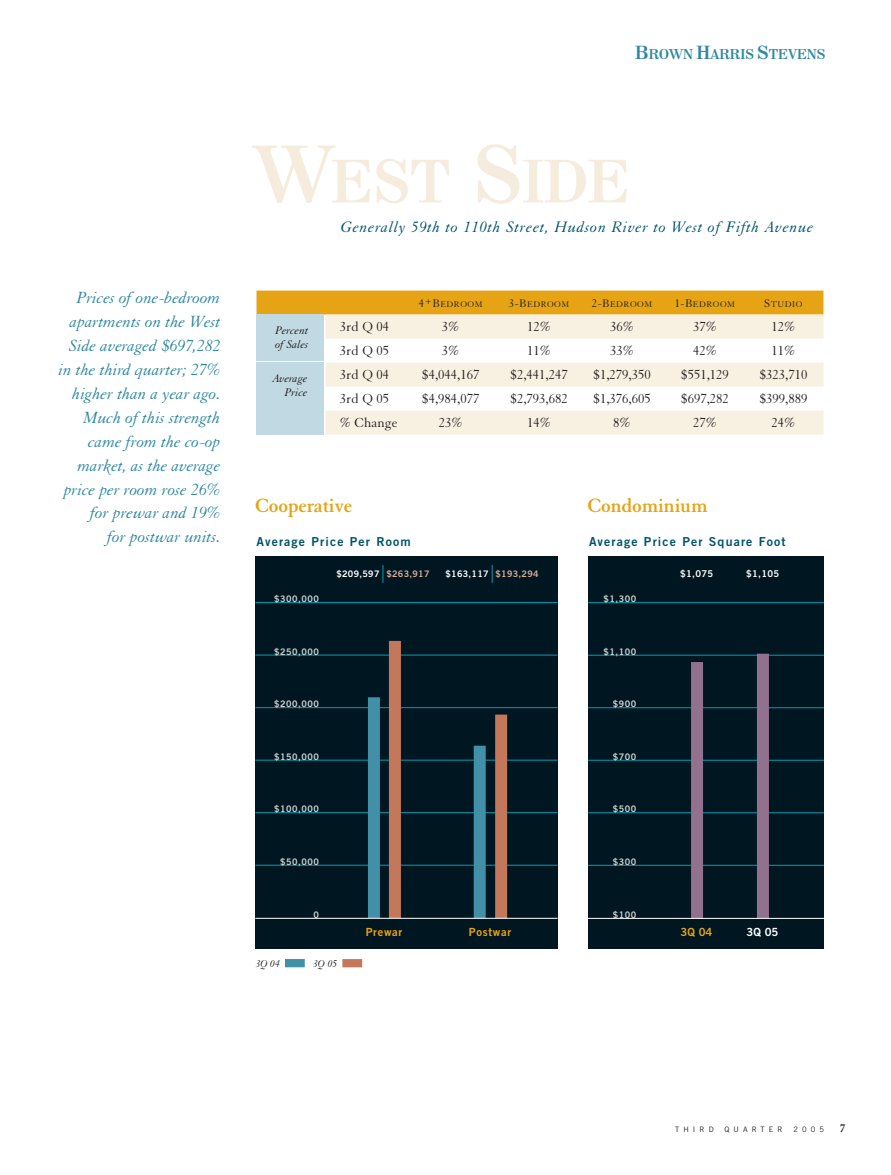
<style>
.page{position:relative;width:891px;height:1175px;background:#fff}
.page>*{position:absolute;margin:0;border:0;box-sizing:border-box;transform-origin:0 0}
.t1{font:700 60.75px "Century 725 BT";color:#f5ecdd}
.t2{font:700 21px "Granjon";letter-spacing:-.01em;color:#e6a414}
.t3{font:italic 17.7px/23.9px "Granjon";color:#2f88a0;text-align:right}
.t4{font:italic 16.5px "Granjon";letter-spacing:.045em;color:#00546d}
.t5{font:14.25px "Granjon";color:#231f20}
.t6{font:700 14.1px "Century 725 BT";letter-spacing:-.005em;color:#2f88a0}
.t7{font:12.3px "Trade Gothic Bold Two";letter-spacing:.09em;color:#00546d}
.t8{font:italic 12px/14.2px "Granjon";color:#231f20}
.t9{font:700 12px "Granjon";color:#231f20}
.t10{font:11.25px "Trade Gothic Bold Two";letter-spacing:.06em;color:#e6a414}
.t11{font:11.25px "Trade Gothic Bold Two";color:#fff}
.t12{font:italic 10.8px "Granjon";color:#231f20}
.t13{font:9.3px "Trade Gothic Bold Two";letter-spacing:.03em;color:#fff}
.t14{font:9px "Trade Gothic Bold Two";letter-spacing:.06em;color:#d1d3d4}
.t15{font:9px "Granjon";letter-spacing:.06em;color:#231f20}
.t16{font:9px "Trade Gothic Bold Two";letter-spacing:.03em;color:#fff}
.t17{font:7.5px "Trade Gothic";letter-spacing:.55em;color:#231f20}
.s1{font-size:18.9px}
.s2{font-family:"Minion"}
.s3{font-size:81px}
.s4{font-size:12px}
.s5{color:#ddac97}
</style>
<div class="page">
<div style="left:255px;top:556px;width:303px;height:392px;background:#001722"></div>
<hr style="left:255px;top:602px;width:303px;height:1px;background:#009db3">
<hr style="left:255px;top:655px;width:303px;height:1px;background:#009db3">
<hr style="left:255px;top:707px;width:303px;height:1px;background:#009db3">
<hr style="left:255px;top:760px;width:303px;height:1px;background:#009db3">
<hr style="left:255px;top:812px;width:303px;height:1px;background:#009db3">
<hr style="left:255px;top:865px;width:303px;height:1px;background:#009db3">
<div style="left:368px;top:697px;width:12px;height:221px;background:#4190a7"></div>
<div style="left:474px;top:745px;width:12px;height:173px;background:#4190a7"></div>
<div style="left:389px;top:641px;width:12px;height:277px;background:#c3785c"></div>
<div style="left:495px;top:714px;width:12px;height:204px;background:#c3785c"></div>
<hr style="left:255px;top:918px;width:303px;height:1px;background:#fff">
<svg style="left:383px;top:565px;width:1px;height:18px"></svg>
<svg style="left:492px;top:565px;width:1px;height:18px"></svg>
<div style="left:588px;top:556px;width:236px;height:392px;background:#001722"></div>
<hr style="left:588px;top:602px;width:236px;height:1px;background:#009db3">
<hr style="left:588px;top:655px;width:236px;height:1px;background:#009db3">
<hr style="left:588px;top:707px;width:236px;height:1px;background:#009db3">
<hr style="left:588px;top:760px;width:236px;height:1px;background:#009db3">
<hr style="left:588px;top:812px;width:236px;height:1px;background:#009db3">
<hr style="left:588px;top:865px;width:236px;height:1px;background:#009db3">
<div style="left:691px;top:662px;width:12px;height:256px;background:#92718f"></div>
<div style="left:757px;top:653px;width:12px;height:265px;background:#92718f"></div>
<hr style="left:588px;top:918px;width:237px;height:1px;background:#fff">
<div style="left:285px;top:959px;width:20px;height:8px;background:#4190a7"></div>
<div style="left:342px;top:959px;width:20px;height:8px;background:#c3785c"></div>
<div style="left:256px;top:290px;width:568px;height:24px;background:#e6a414"></div>
<div style="left:326px;top:314px;width:498px;height:24px;background:#f8f0e1"></div>
<div style="left:326px;top:362px;width:498px;height:24px;background:#f8f0e1"></div>
<div style="left:326px;top:410px;width:498px;height:24px;background:#f8f0e1"></div>
<div style="left:256px;top:315px;width:68px;height:46px;background:#c1d9e3"></div>
<div style="left:256px;top:363px;width:68px;height:72px;background:#c1d9e3"></div>
<p class="t6" style="left:635px;top:49px;width:192px"><span class="s1">B</span>ROWN <span class="s1">H</span>ARRIS <span class="s1">S</span>TEVENS</p>
<p class="t3" style="left:59px;top:288px;width:163px">Prices of one-bedroom apartments on the West<br>Side averaged <span class="s2">$</span>697,282 in the third quarter; 27% higher than a year ago.<br>Much of this strength came from the co-op market, as the average price per room rose 26% for prewar and 19%<br>for postwar units.</p>
<h1 class="t1" style="left:252px;top:158px;width:379px"><span class="s3">W</span>EST <span class="s3">S</span>IDE</h1>
<p class="t4" style="left:341px;top:222px;width:474px">Generally 59th to 110th Street, Hudson River to West of Fifth Avenue</p>
<p class="t8" style="left:275px;top:324px;width:35px">Percent of Sales</p>
<p class="t8" style="left:273px;top:372px;width:36px;text-align:right">Average<br>Price</p>
<p class="t15" style="left:419px;top:301px;width:65px"><span class="s4">4</span><sup>+</sup><span class="s4">B</span>EDROOM</p>
<p class="t15" style="left:509px;top:301px;width:62px"><span class="s4">3-B</span>EDROOM</p>
<p class="t15" style="left:592px;top:301px;width:62px"><span class="s4">2-B</span>EDROOM</p>
<p class="t15" style="left:675px;top:301px;width:62px"><span class="s4">1-B</span>EDROOM</p>
<p class="t15" style="left:764px;top:301px;width:40px"><span class="s4">S</span>TUDIO</p>
<p class="t5" style="left:340px;top:321px;width:51px">3rd Q 04</p>
<p class="t5" style="left:442px;top:321px;width:19px">3%</p>
<p class="t5" style="left:527px;top:321px;width:25px">12%</p>
<p class="t5" style="left:610px;top:321px;width:25px">36%</p>
<p class="t5" style="left:693px;top:321px;width:25px">37%</p>
<p class="t5" style="left:772px;top:321px;width:25px">12%</p>
<p class="t5" style="left:340px;top:345px;width:51px">3rd Q 05</p>
<p class="t5" style="left:442px;top:345px;width:19px">3%</p>
<p class="t5" style="left:527px;top:345px;width:25px">11%</p>
<p class="t5" style="left:610px;top:345px;width:25px">33%</p>
<p class="t5" style="left:693px;top:345px;width:25px">42%</p>
<p class="t5" style="left:772px;top:345px;width:25px">11%</p>
<p class="t5" style="left:340px;top:369px;width:51px">3rd Q 04</p>
<p class="t5" style="left:422px;top:369px;width:59px"><span class="s2">$</span>4,044,167</p>
<p class="t5" style="left:510px;top:369px;width:59px"><span class="s2">$</span>2,441,247</p>
<p class="t5" style="left:593px;top:369px;width:59px"><span class="s2">$</span>1,279,350</p>
<p class="t5" style="left:681px;top:369px;width:49px"><span class="s2">$</span>551,129</p>
<p class="t5" style="left:759px;top:369px;width:49px"><span class="s2">$</span>323,710</p>
<p class="t5" style="left:340px;top:393px;width:51px">3rd Q 05</p>
<p class="t5" style="left:422px;top:393px;width:59px"><span class="s2">$</span>4,984,077</p>
<p class="t5" style="left:510px;top:393px;width:59px"><span class="s2">$</span>2,793,682</p>
<p class="t5" style="left:593px;top:393px;width:59px"><span class="s2">$</span>1,376,605</p>
<p class="t5" style="left:681px;top:393px;width:49px"><span class="s2">$</span>697,282</p>
<p class="t5" style="left:759px;top:393px;width:49px"><span class="s2">$</span>399,889</p>
<p class="t5" style="left:340px;top:417px;width:59px">% Change</p>
<p class="t5" style="left:439px;top:417px;width:25px">23%</p>
<p class="t5" style="left:527px;top:417px;width:25px">14%</p>
<p class="t5" style="left:613px;top:417px;width:19px">8%</p>
<p class="t5" style="left:693px;top:417px;width:25px">27%</p>
<p class="t5" style="left:772px;top:417px;width:25px">24%</p>
<p class="t2" style="left:255px;top:497px;width:99px">Cooperative</p>
<p class="t2" style="left:587px;top:497px;width:122px">Condominium</p>
<p class="t7" style="left:257px;top:537px;width:156px">Average Price Per Room</p>
<p class="t7" style="left:589px;top:537px;width:198px">Average Price Per Square Foot</p>
<p class="t16" style="left:336px;top:570px;width:95px">$209,597 <span class="s5">$263,917</span></p>
<p class="t16" style="left:445px;top:570px;width:95px">$163,117 <span class="s5">$193,294</span></p>
<p class="t13" style="left:680px;top:570px;width:34px">$1,075</p>
<p class="t13" style="left:746px;top:570px;width:34px">$1,105</p>
<p class="t14" style="left:274px;top:595px;width:47px">$300,000</p>
<p class="t14" style="left:603px;top:595px;width:34px">$1,300</p>
<p class="t14" style="left:274px;top:648px;width:47px">$250,000</p>
<p class="t14" style="left:603px;top:648px;width:34px">$1,100</p>
<p class="t14" style="left:274px;top:700px;width:47px">$200,000</p>
<p class="t14" style="left:613px;top:700px;width:25px">$900</p>
<p class="t14" style="left:274px;top:753px;width:47px">$150,000</p>
<p class="t14" style="left:613px;top:753px;width:25px">$700</p>
<p class="t14" style="left:274px;top:805px;width:47px">$100,000</p>
<p class="t14" style="left:613px;top:805px;width:25px">$500</p>
<p class="t14" style="left:280px;top:858px;width:41px">$50,000</p>
<p class="t14" style="left:613px;top:858px;width:25px">$300</p>
<p class="t14" style="left:314px;top:911px;width:7px">0</p>
<p class="t14" style="left:613px;top:911px;width:25px">$100</p>
<p class="t10" style="left:366px;top:928px;width:38px">Prewar</p>
<p class="t10" style="left:469px;top:928px;width:44px">Postwar</p>
<p class="t10" style="left:681px;top:928px;width:33px">3Q 04</p>
<p class="t11" style="left:747px;top:928px;width:33px">3Q 05</p>
<p class="t12" style="left:256px;top:960px;width:26px">3Q 04</p>
<p class="t12" style="left:313px;top:960px;width:26px">3Q 05</p>
<p class="t17" style="left:675px;top:1126px;width:40px">THIRD</p>
<p class="t17" style="left:724px;top:1126px;width:60px">QUARTER</p>
<p class="t17" style="left:793px;top:1126px;width:32px">2005</p>
<p class="t9" style="left:840px;top:1123px;width:7px">7</p>
</div>
